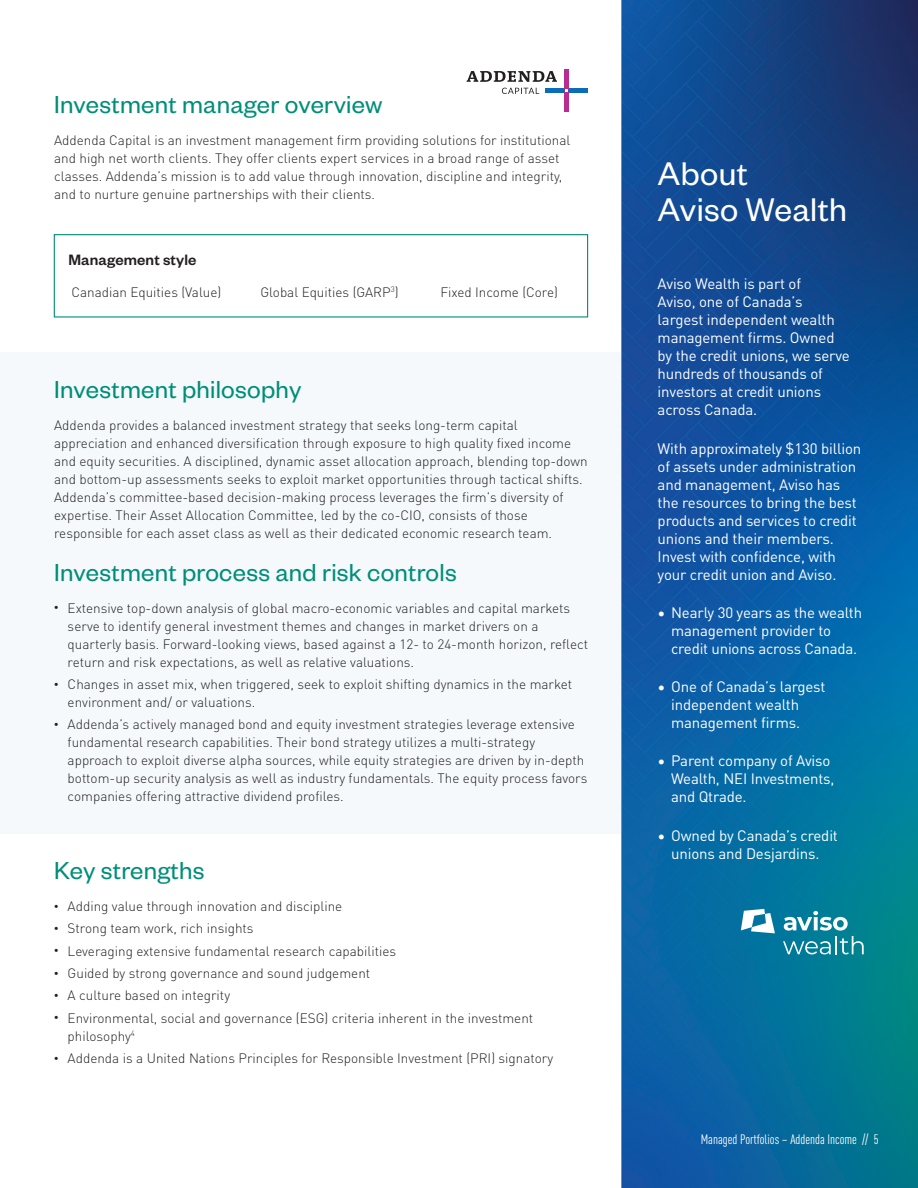
<style>
.page{position:relative;width:918px;height:1188px;background:#fff}
.page>*{position:absolute;margin:0;border:0;box-sizing:border-box;transform-origin:0 0}
.Header2_white{font:36px/36px "Founders Grotesk";letter-spacing:.01em;color:#fff}
.Header3{font:27px "Founders Grotesk";letter-spacing:.01em;color:#008e78}
.Header4{font:500 16.5px "Founders Grotesk";letter-spacing:.01em;color:#231f20}
.Quickfacts_text{font:15px/18px "DIN Pro";letter-spacing:-.01em;color:#fff}
.Body_copy{font:300 13.5px/18px "DIN Pro";color:#231f20}
.Folio{font:condensed 13.5px "DIN Pro";color:#fff}
</style>
<div class="page">
<div style="left:0;top:352px;width:636px;height:482px;background:#f5f9fc"></div>
<div style="left:545px;top:88px;width:19px;height:5px;background:#0d6cb6"></div>
<div style="left:568px;top:88px;width:20px;height:5px;background:#0d6cb6"></div>
<hr style="left:564px;top:69px;width:4px;height:19px;background:#b92d92">
<hr style="left:564px;top:93px;width:4px;height:19px;background:#b92d92">
<svg style="left:467px;top:71px;width:90px;height:11px"></svg>
<svg style="left:502px;top:88px;width:37px;height:6px"></svg>
<img style="left:621px;top:0;width:297px;height:1188px">
<div style="left:54px;top:234px;width:534px;height:84px;border:1px solid #008e78"></div>
<svg style="left:783px;top:911px;width:81px;height:43px"></svg>
<svg style="left:741px;top:909px;width:34px;height:24px"></svg>
<h3 class="Header3" style="left:54px;top:88px;width:330px">Investment manager overview</h3>
<p class="Body_copy" style="left:54px;top:130px;width:518px">Addenda Capital is an investment management firm providing solutions for institutional and high net worth clients. They offer clients expert services in a broad range of asset classes. Addenda’s mission is to add value through innovation, discipline and integrity, and to nurture genuine partnerships with their clients.</p>
<h4 class="Header4" style="left:68px;top:250px;width:130px">Management style</h4>
<p class="Body_copy" style="left:71px;top:282px;width:151px">Canadian Equities (Value)</p>
<p class="Body_copy" style="left:260px;top:282px;width:140px">Global Equities (GARP<sup>3</sup>)</p>
<p class="Body_copy" style="left:440px;top:282px;width:119px">Fixed Income (Core)</p>
<h3 class="Header3" style="left:54px;top:373px;width:249px">Investment philosophy</h3>
<p class="Body_copy" style="left:54px;top:415px;width:535px">Addenda provides a balanced investment strategy that seeks long-term capital appreciation and enhanced diversification through exposure to high quality fixed income and equity securities. A disciplined, dynamic asset allocation approach, blending top-down and bottom-up assessments seeks to exploit market opportunities through tactical shifts.<br>Addenda’s committee-based decision-making process leverages the firm’s diversity of expertise. Their Asset Allocation Committee, led by the co-CIO, consists of those responsible for each asset class as well as their dedicated economic research team.</p>
<h3 class="Header3" style="left:54px;top:556px;width:404px">Investment process and risk controls</h3>
<p class="Body_copy" style="left:68px;top:598px;width:522px;text-indent:-14px"><sup>•</sup> Extensive top-down analysis of global macro-economic variables and capital markets serve to identify general investment themes and changes in market drivers on a quarterly basis. Forward-looking views, based against a 12- to 24-month horizon, reflect return and risk expectations, as well as relative valuations.</p>
<p class="Body_copy" style="left:68px;top:674px;width:506px;text-indent:-14px"><sup>•</sup> Changes in asset mix, when triggered, seek to exploit shifting dynamics in the market environment and/ or valuations.</p>
<p class="Body_copy" style="left:68px;top:715px;width:521px;text-indent:-14px"><sup>•</sup> Addenda’s actively managed bond and equity investment strategies leverage extensive fundamental research capabilities. Their bond strategy utilizes a multi-strategy approach to exploit diverse alpha sources, while equity strategies are driven by in-depth bottom-up security analysis as well as industry fundamentals. The equity process favors companies offering attractive dividend profiles.</p>
<h3 class="Header3" style="left:54px;top:854px;width:152px">Key strengths</h3>
<p class="Body_copy" style="left:54px;top:896px;width:290px"><sup>•</sup> Adding value through innovation and discipline</p>
<p class="Body_copy" style="left:54px;top:919px;width:201px"><sup>•</sup> Strong team work, rich insights</p>
<p class="Body_copy" style="left:54px;top:941px;width:343px"><sup>•</sup> Leveraging extensive fundamental research capabilities</p>
<p class="Body_copy" style="left:54px;top:963px;width:318px"><sup>•</sup> Guided by strong governance and sound judgement</p>
<p class="Body_copy" style="left:54px;top:986px;width:177px"><sup>•</sup> A culture based on integrity</p>
<p class="Body_copy" style="left:68px;top:1008px;width:467px;text-indent:-14px"><sup>•</sup> Environmental, social and governance (ESG) criteria inherent in the investment philosophy<sup>4</sup></p>
<p class="Body_copy" style="left:54px;top:1048px;width:501px"><sup>•</sup> Addenda is a United Nations Principles for Responsible Investment (PRI) signatory</p>
<h2 class="Header2_white" style="left:657px;top:153px;width:191px">About<br>Aviso Wealth</h2>
<p class="Quickfacts_text" style="left:658px;top:274px;width:194px">Aviso Wealth is part of<br>Aviso, one of Canada’s largest independent wealth management firms. Owned by the credit unions, we serve hundreds of thousands of investors at credit unions across Canada.</p>
<p class="Quickfacts_text" style="left:658px;top:438px;width:205px">With approximately $130 billion of assets under administration and management, Aviso has the resources to bring the best products and services to credit unions and their members.<br>Invest with confidence, with your credit union and Aviso.</p>
<p class="Quickfacts_text" style="left:671px;top:602px;width:193px;text-indent:-14px">• Nearly 30 years as the wealth management provider to credit unions across Canada.</p>
<p class="Quickfacts_text" style="left:671px;top:677px;width:156px;text-indent:-14px">• One of Canada’s largest independent wealth management firms.</p>
<p class="Quickfacts_text" style="left:671px;top:751px;width:165px;text-indent:-14px">• Parent company of Aviso<br>Wealth, NEI Investments, and Qtrade.</p>
<p class="Quickfacts_text" style="left:658px;top:825px;width:182px;text-align:center">• Owned by Canada’s credit unions and Desjardins.</p>
<p class="Folio" style="left:701px;top:1130px;width:179px">Managed Portfolios – Addenda Income // 5</p>
</div>
